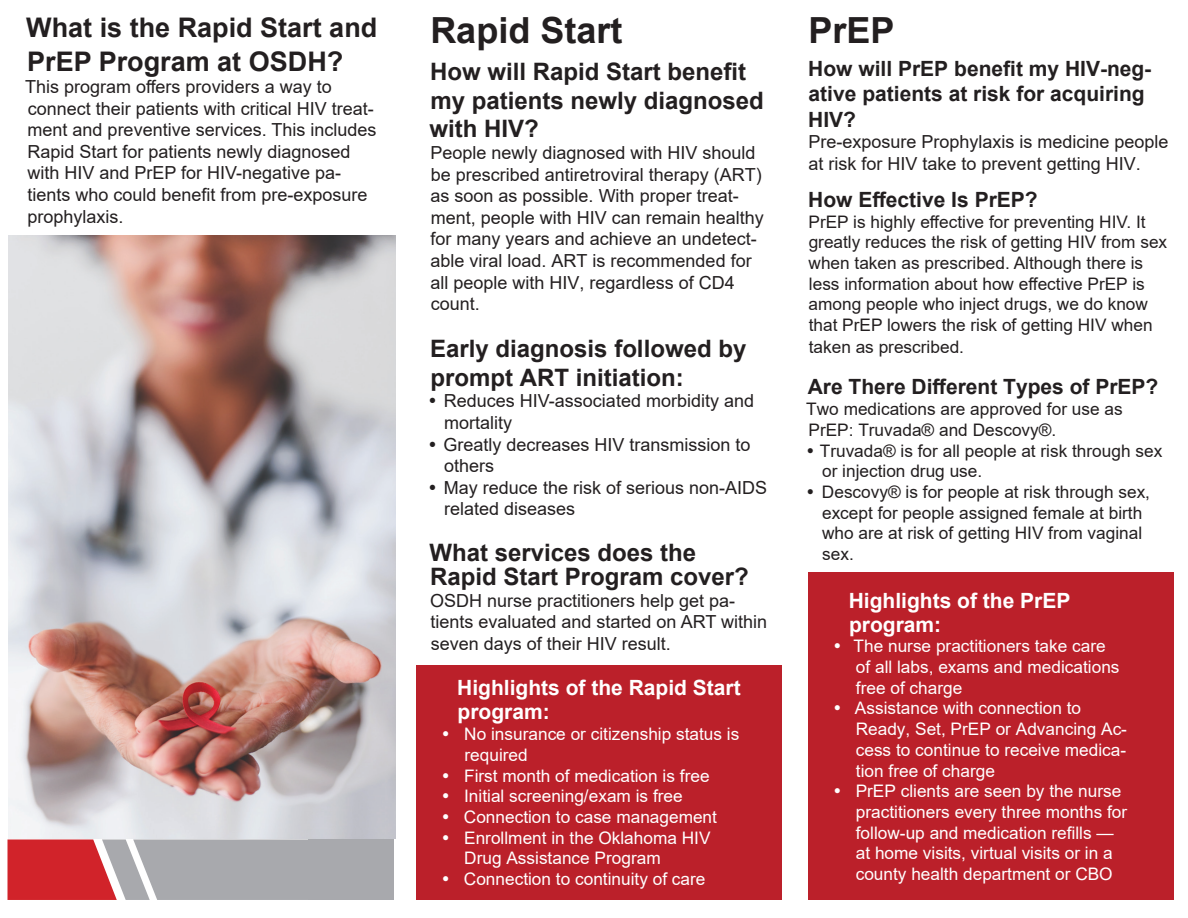
<style>
.page{position:relative;width:1188px;height:918px;background:#fff}
.page>*{position:absolute;margin:0;border:0;box-sizing:border-box;transform-origin:0 0}
.t1{font:700 36px "Arial";color:#231f20}
.t2{font:700 27px/34.5px "Arial";color:#231f20}
.t3{font:700 24px/28.8px "Arial";color:#231f20}
.t4{font:700 21px/25.2px "Arial";color:#231f20}
.t5{font:700 21px/24px "Arial";color:#fff}
.t6{font:18px/21.6px "Arial";color:#231f20}
.t7{font:17.25px/20.7px "Arial";color:#fff}
.t8{font:17.25px/20.9px "Arial";color:#231f20}
</style>
<div class="page">
<div style="left:417px;top:665px;width:365px;height:235px;background:#bb202a"></div>
<div style="left:808px;top:572px;width:366px;height:328px;background:#bb202a"></div>
<svg style="left:8px;top:839px;width:300px;height:61px;background:#ba8287"></svg>
<div style="left:308px;top:839px;width:86px;height:61px;background:#a8a9ad"></div>
<img style="left:9px;top:236px;width:386px;height:602px">
<h2 class="t2" style="left:26px;top:11px;width:353px">What is the Rapid Start and<br>PrEP Program at OSDH?</h2>
<p class="t6" style="left:25px;top:76px;width:353px">This program offers providers a way to connect their patients with critical HIV treat&shy;ment and preventive services. This includes Rapid Start for patients newly diagnosed with HIV and PrEP for HIV-negative pa&shy;tients who could benefit from pre-exposure prophylaxis.</p>
<h1 class="t1" style="left:430px;top:5px;width:194px">Rapid Start</h1>
<h3 class="t3" style="left:429px;top:57px;width:336px">How will Rapid Start benefit my patients newly diagnosed with HIV?</h3>
<p class="t6" style="left:430px;top:142px;width:335px">People newly diagnosed with HIV should be prescribed antiretroviral therapy (ART) as soon as possible. With proper treat&shy;ment, people with HIV can remain healthy for many years and achieve an undetect&shy;able viral load. ART is recommended for all people with HIV, regardless of CD4 count.</p>
<h3 class="t3" style="left:430px;top:334px;width:318px">Early diagnosis followed by prompt ART initiation:</h3>
<p class="t6" style="left:444px;top:390px;width:325px">Reduces HIV-associated morbidity and mortality<br>Greatly decreases HIV transmission to others<br>May reduce the risk of serious non-AIDS related diseases</p>
<h3 class="t3" style="left:429px;top:541px;width:321px;line-height:24px">What services does the<br>Rapid Start Program cover?</h3>
<p class="t6" style="left:430px;top:589px;width:338px">OSDH nurse practitioners help get pa&shy;tients evaluated and started on ART within seven days of their HIV result.</p>
<p class="t5" style="left:457px;top:676px;width:285px">Highlights of the Rapid Start program:</p>
<p class="t7" style="left:464px;top:724px;width:277px">No insurance or citizenship status is required<br>First month of medication is free<br>Initial screening/exam is free<br>Connection to case management<br>Enrollment in the Oklahoma HIV<br>Drug Assistance Program<br>Connection to continuity of care</p>
<h1 class="t1" style="left:808px;top:5px;width:88px">PrEP</h1>
<p class="t4" style="left:808px;top:56px;width:345px">How will PrEP benefit my HIV-neg&shy;ative patients at risk for acquiring<br>HIV?</p>
<p class="t6" style="left:808px;top:131px;width:362px">Pre-exposure Prophylaxis is medicine people at risk for HIV take to prevent getting HIV.</p>
<p class="t4" style="left:808px;top:187px;width:231px">How Effective Is PrEP?</p>
<p class="t8" style="left:809px;top:211px;width:360px">PrEP is highly effective for preventing HIV. It greatly reduces the risk of getting HIV from sex when taken as prescribed. Although there is less information about how effective PrEP is among people who inject drugs, we do know that PrEP lowers the risk of getting HIV when taken as prescribed.</p>
<p class="t4" style="left:808px;top:375px;width:352px">Are There Different Types of PrEP?</p>
<p class="t8" style="left:806px;top:399px;width:318px">Two medications are approved for use as<br>PrEP: Truvada® and Descovy®.</p>
<p class="t8" style="left:820px;top:440px;width:344px">Truvada® is for all people at risk through sex or injection drug use.<br>Descovy® is for people at risk through sex, except for people assigned female at birth who are at risk of getting HIV from vaginal sex.</p>
<p class="t5" style="left:849px;top:588px;width:223px">Highlights of the PrEP program:</p>
<p class="t7" style="left:854px;top:636px;width:275px">The nurse practitioners take care<br>of all labs, exams and medications free of charge<br>Assistance with connection to<br>Ready, Set, PrEP or Advancing Ac&shy;cess to continue to receive medica&shy;tion free of charge<br>PrEP clients are seen by the nurse practitioners every three months for follow-up and medication refills — at home visits, virtual visits or in a county health department or CBO</p>
</div>
